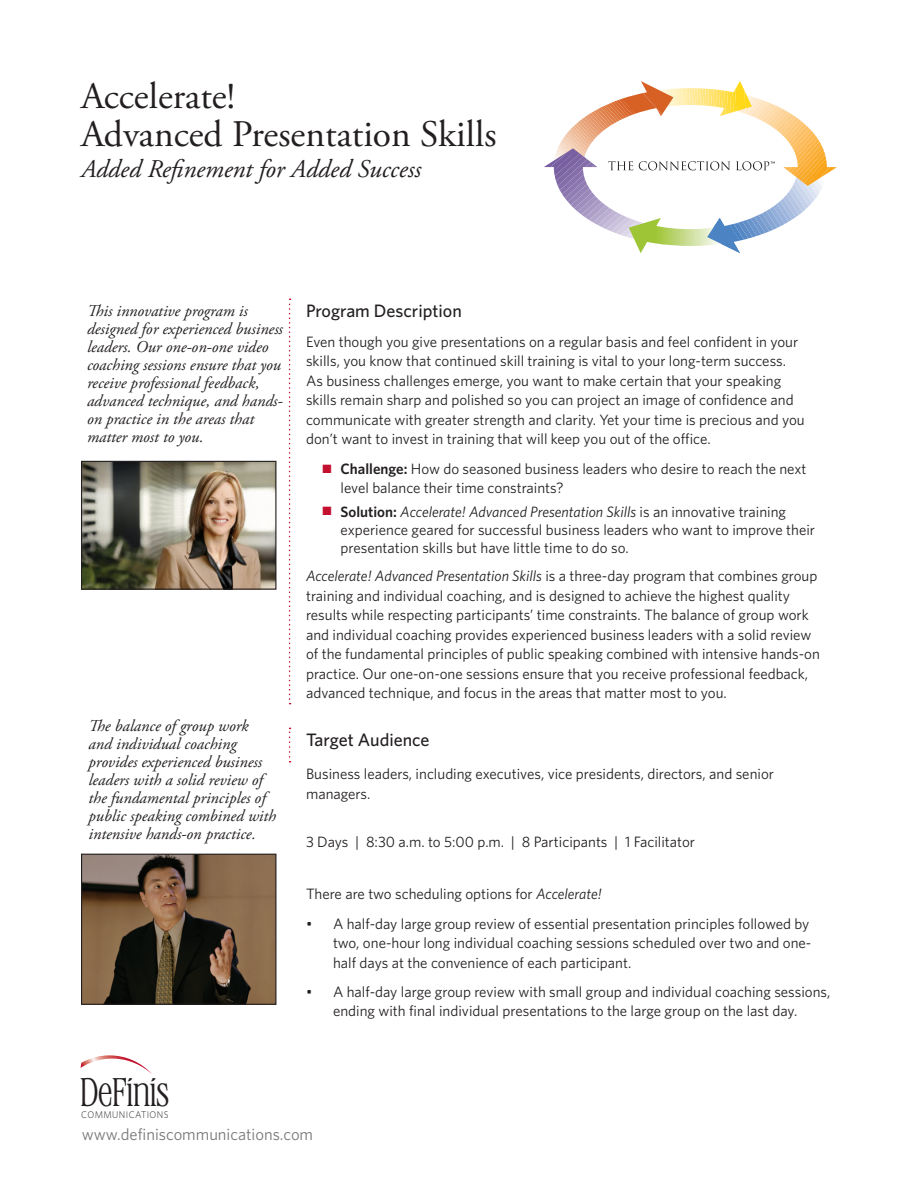
<style>
.page{position:relative;width:918px;height:1188px;background:#fff}
.page>*{position:absolute;margin:0;border:0;box-sizing:border-box;transform-origin:0 0}
.t1{font:300 41.85px "Stirling";letter-spacing:-.03em;color:#231f20;scale:.87 1}
.t2{font:37.5px/37.5px "Adobe Garamond Pro";color:#231f20}
.subtitle{font:italic 25.5px "Adobe Garamond Pro";color:#231f20}
.B_head_CELL{font:500 18px "Whitney";color:#231f20}
.quote{font:italic 16.5px/18px "Adobe Garamond Pro";color:#231f20}
.cell_text{font:16.5px "Whitney";color:#76787b}
.cell_text-2{font:15px/19.5px "Whitney";color:#231f20}
.challenge_text{font:15px/18.3px "Whitney";color:#231f20}
.t3{font:300 9.75px "Whitney";letter-spacing:.045em;color:#231f20;scale:.95 1}
.s1{color:#c3102f}
.s2{font-weight:600}
.s3{font-style:italic}
</style>
<div class="page">
<svg style="left:289px;top:299px;width:2px;height:405px"></svg>
<svg style="left:289px;top:728px;width:2px;height:34px"></svg>
<svg style="left:81px;top:1055px;width:71px;height:19px"></svg>
<img style="left:83px;top:463px;width:191px;height:125px">
<div style="left:81px;top:461px;width:195px;height:129px;border:1px solid #231f20"></div>
<img style="left:83px;top:856px;width:191px;height:147px">
<div style="left:81px;top:854px;width:195px;height:151px;border:1px solid #231f20"></div>
<svg style="left:544px;top:81px;width:293px;height:172px"></svg>
<p class="t2" style="left:81px;top:79px;width:417px">Accelerate!<br>Advanced Presentation Skills</p>
<p class="subtitle" style="left:81px;top:154px;width:342px">Added Refinement for Added Success</p>
<p class="quote" style="left:87px;top:303px;width:197px">This innovative program is designed for experienced business leaders. Our one-on-one video coaching sessions ensure that you receive professional feedback, advanced technique, and hands&shy;on practice in the areas that matter most to you.</p>
<p class="B_head_CELL" style="left:306px;top:300px;width:157px">Program Description</p>
<p class="cell_text-2" style="left:306px;top:331px;width:500px">Even though you give presentations on a regular basis and feel confident in your skills, you know that continued skill training is vital to your long-term success.<br>As business challenges emerge, you want to make certain that your speaking skills remain sharp and polished so you can project an image of confidence and communicate with greater strength and clarity. Yet your time is precious and you don’t want to invest in training that will keep you out of the office.</p>
<p class="challenge_text" style="left:341px;top:460px;width:467px;text-indent:-18px"><span class="s1">■</span> <span class="s2">Challenge:</span> How do seasoned business leaders who desire to reach the next level balance their time constraints?</p>
<p class="challenge_text" style="left:341px;top:502px;width:476px;text-indent:-18px"><span class="s1">■</span> <span class="s2">Solution:</span> <span class="s3">Accelerate! Advanced Presentation Skills</span> is an innovative training experience geared for successful business leaders who want to improve their presentation skills but have little time to do so.</p>
<p class="cell_text-2" style="left:306px;top:566px;width:515px"><span class="s3">Accelerate! Advanced Presentation Skills</span> is a three-day program that combines group training and individual coaching, and is designed to achieve the highest quality results while respecting participants’ time constraints. The balance of group work and individual coaching provides experienced business leaders with a solid review of the fundamental principles of public speaking combined with intensive hands-on practice. Our one-on-one sessions ensure that you receive professional feedback, advanced technique, and focus in the areas that matter most to you.</p>
<p class="B_head_CELL" style="left:306px;top:729px;width:125px">Target Audience</p>
<p class="cell_text-2" style="left:306px;top:764px;width:469px">Business leaders, including executives, vice presidents, directors, and senior managers.</p>
<p class="cell_text-2" style="left:306px;top:832px;width:391px">3 Days | 8:30 a.m. to 5:00 p.m. | 8 Participants | 1 Facilitator</p>
<p class="cell_text-2" style="left:306px;top:884px;width:297px">There are two scheduling options for <span class="s3">Accelerate!</span></p>
<p class="cell_text-2" style="left:333px;top:913px;width:480px;text-indent:-27px">• A half-day large group review of essential presentation principles followed by two, one-hour long individual coaching sessions scheduled over two and one&shy;half days at the convenience of each participant.</p>
<p class="cell_text-2" style="left:306px;top:982px;width:526px;text-align:center">• A half-day large group review with small group and individual coaching sessions, ending with final individual presentations to the large group on the last day.</p>
<p class="quote" style="left:89px;top:717px;width:189px">The balance of group work and individual coaching provides experienced business leaders with a solid review of the fundamental principles of public speaking combined with intensive hands-on practice.</p>
<p class="t1" style="left:80px;top:1070px;width:105px">DeFinis</p>
<p class="t3" style="left:81px;top:1109px;width:93px">COMMUNICATIONS</p>
<p class="cell_text" style="left:82px;top:1125px;width:233px">www.definiscommunications.com</p>
</div>
